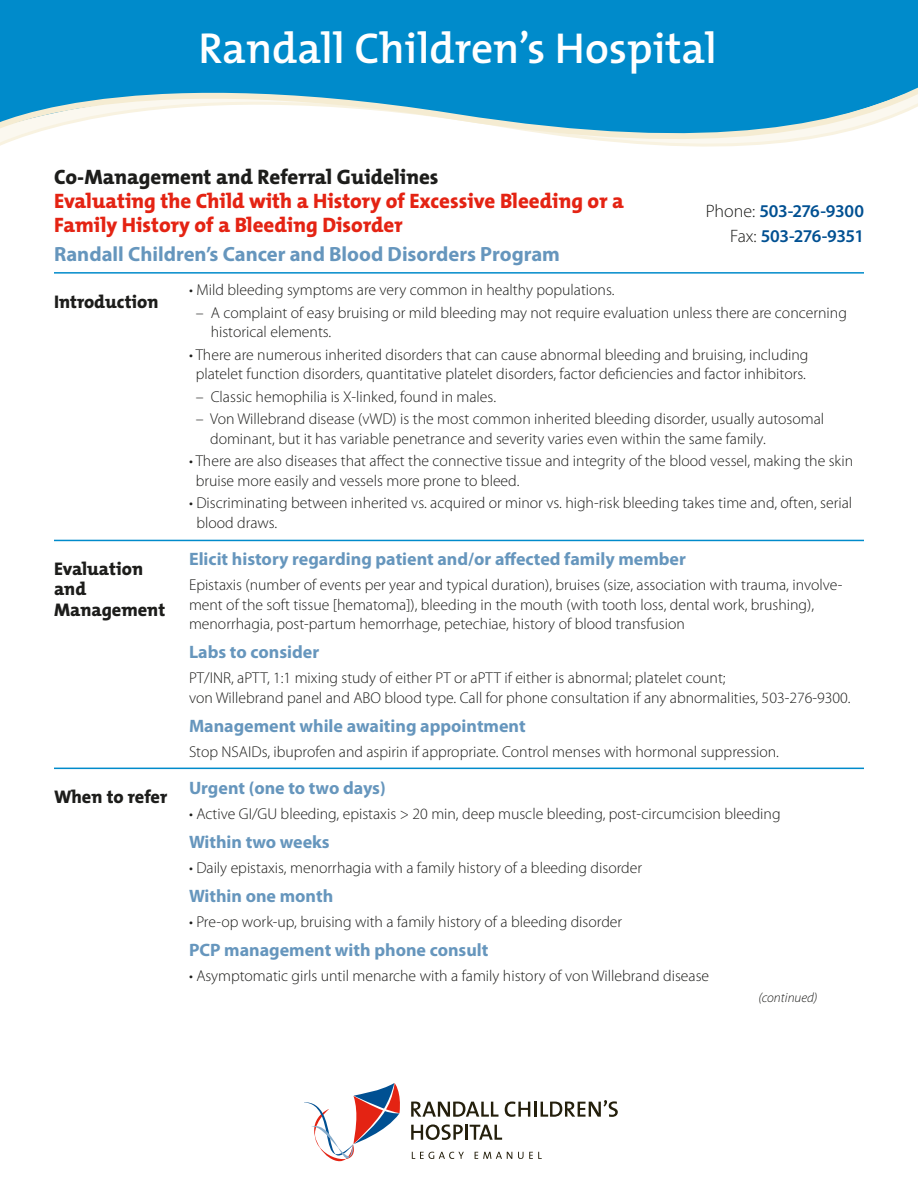
<style>
.page{position:relative;width:918px;height:1188px;background:#fff}
.page>*{position:absolute;margin:0;border:0;box-sizing:border-box;transform-origin:0 0}
.t1{font:600 43.5px "The Mix";color:#fff}
.t2{font:800 21px/24px "The Mix";color:#e42313}
.t3{font:800 21px "The Mix";color:#1d1d1b}
.t4{font:700 20.7px "Myriad Pro";color:#6696bd}
.t5{font:800 18.3px/20.2px "The Mix";color:#1d1d1b}
.t6{font:700 18px "Myriad Pro";color:#6696bd}
.t7{font:600 18px/25.5px "Myriad Pro";letter-spacing:-.025em;color:#005092;text-align:right}
.t8{font:300 15.75px/19.5px "Myriad Pro";color:#1d1d1b}
.t9{font:italic 300 13.5px "Myriad Pro";color:#1d1d1b}
.s1{font-weight:300;color:#1d1d1b}
</style>
<div class="page">
<div style="left:0;top:0;width:918px;height:62px;background:#008bcb"></div>
<svg style="left:0;top:62px;width:918px;height:85px"></svg>
<hr style="left:54px;top:540px;width:810px;height:1px;background:#008bcb">
<hr style="left:54px;top:768px;width:810px;height:1px;background:#008bcb">
<hr style="left:54px;top:272px;width:810px;height:2px;background:#008bcb">
<svg style="left:304px;top:1083px;width:96px;height:78px"></svg>
<svg style="left:412px;top:1152px;width:52px;height:7px"></svg>
<svg style="left:475px;top:1152px;width:37px;height:7px"></svg>
<svg style="left:518px;top:1152px;width:24px;height:7px"></svg>
<svg style="left:411px;top:1102px;width:87px;height:15px"></svg>
<svg style="left:505px;top:1102px;width:25px;height:15px"></svg>
<hr style="left:534px;top:1102px;width:3px;height:15px;background:#241f0c">
<svg style="left:541px;top:1100px;width:77px;height:17px"></svg>
<svg style="left:411px;top:1124px;width:52px;height:16px"></svg>
<hr style="left:465px;top:1125px;width:3px;height:15px;background:#241f0c">
<svg style="left:470px;top:1125px;width:32px;height:15px"></svg>
<h1 class="t1" style="left:198px;top:20px;width:520px">Randall Children’s Hospital</h1>
<h2 class="t3" style="left:54px;top:164px;width:386px">Co-Management and Referral Guidelines</h2>
<h2 class="t2" style="left:54px;top:190px;width:571px">Evaluating the Child with a History of Excessive Bleeding or a<br>Family History of a Bleeding Disorder</h2>
<h3 class="t4" style="left:54px;top:242px;width:507px">Randall Children’s Cancer and Blood Disorders Program</h3>
<p class="t7" style="left:706px;top:198px;width:160px"><span class="s1">Phone:</span> 503-276-9300<br><span class="s1">Fax:</span> 503-276-9351</p>
<p class="t5" style="left:54px;top:292px;width:106px">Introduction</p>
<p class="t5" style="left:54px;top:559px;width:113px">Evaluation and<br>Management</p>
<p class="t5" style="left:54px;top:787px;width:115px">When to refer</p>
<p class="t8" style="left:189px;top:281px;width:427px">• Mild bleeding symptoms are very common in healthy populations.</p>
<p class="t8" style="left:211px;top:303px;width:638px;text-indent:-15px">– A complaint of easy bruising or mild bleeding may not require evaluation unless there are concerning historical elements.</p>
<p class="t8" style="left:189px;top:345px;width:621px;text-align:center">• There are numerous inherited disorders that can cause abnormal bleeding and bruising, including platelet function disorders, quantitative platelet disorders, factor deficiencies and factor inhibitors.</p>
<p class="t8" style="left:196px;top:387px;width:302px">– Classic hemophilia is X-linked, found in males.</p>
<p class="t8" style="left:210px;top:410px;width:616px;text-indent:-14px">– Von Willebrand disease (vWD) is the most common inherited bleeding disorder, usually autosomal dominant, but it has variable penetrance and severity varies even within the same family.</p>
<p class="t8" style="left:196px;top:452px;width:659px;text-indent:-7px">• There are also diseases that affect the connective tissue and integrity of the blood vessel, making the skin bruise more easily and vessels more prone to bleed.</p>
<p class="t8" style="left:196px;top:494px;width:657px;text-indent:-7px">• Discriminating between inherited vs. acquired or minor vs. high-risk bleeding takes time and, often, serial blood draws.</p>
<p class="t6" style="left:189px;top:549px;width:498px">Elicit history regarding patient and/or affected family member</p>
<p class="t8" style="left:189px;top:575px;width:655px">Epistaxis (number of events per year and typical duration), bruises (size, association with trauma, involve&shy;ment of the soft tissue [hematoma]), bleeding in the mouth (with tooth loss, dental work, brushing), menorrhagia, post-partum hemorrhage, petechiae, history of blood transfusion</p>
<p class="t6" style="left:189px;top:642px;width:132px">Labs to consider</p>
<p class="t8" style="left:189px;top:668px;width:663px">PT/INR, aPTT, 1:1 mixing study of either PT or aPTT if either is abnormal; platelet count;<br>von Willebrand panel and ABO blood type. Call for phone consultation if any abnormalities, 503-276-9300.</p>
<p class="t6" style="left:189px;top:716px;width:338px">Management while awaiting appointment</p>
<p class="t8" style="left:189px;top:742px;width:592px">Stop NSAIDs, ibuprofen and aspirin if appropriate. Control menses with hormonal suppression.</p>
<p class="t6" style="left:189px;top:778px;width:198px">Urgent (one to two days)</p>
<p class="t8" style="left:189px;top:804px;width:593px">• Active GI/GU bleeding, epistaxis &gt; 20 min, deep muscle bleeding, post-circumcision bleeding</p>
<p class="t6" style="left:189px;top:832px;width:142px">Within two weeks</p>
<p class="t8" style="left:189px;top:858px;width:455px">• Daily epistaxis, menorrhagia with a family history of a bleeding disorder</p>
<p class="t6" style="left:189px;top:886px;width:146px">Within one month</p>
<p class="t8" style="left:189px;top:912px;width:435px">• Pre-op work-up, bruising with a family history of a bleeding disorder</p>
<p class="t6" style="left:189px;top:940px;width:301px">PCP management with phone consult</p>
<p class="t8" style="left:189px;top:966px;width:522px">• Asymptomatic girls until menarche with a family history of von Willebrand disease</p>
<p class="t9" style="left:758px;top:990px;width:61px">(continued)</p>
</div>
